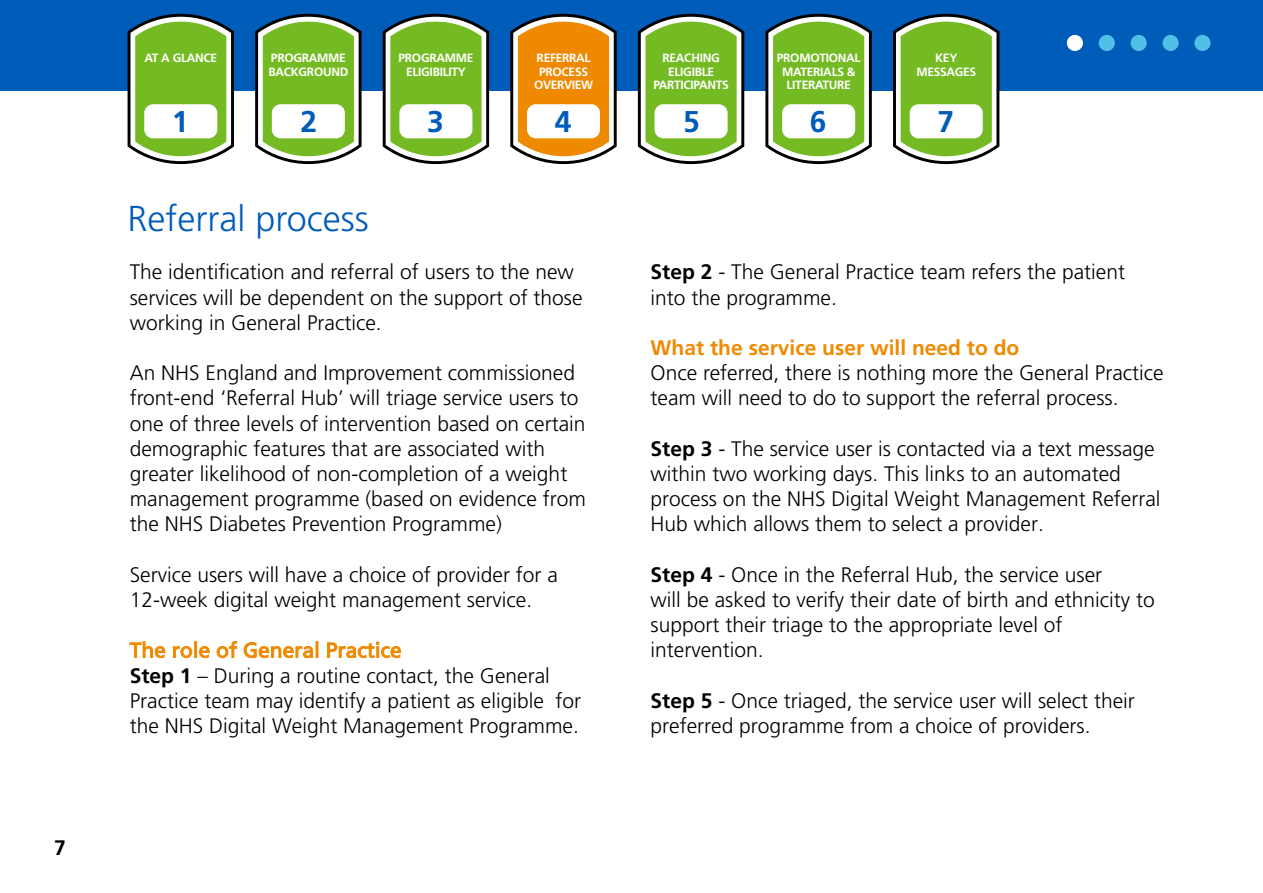
<style>
.page{position:relative;width:1263px;height:893px;background:#fff}
.page>*{position:absolute;margin:0;border:0;box-sizing:border-box;transform-origin:0 0}
.t1{font:300 36px "Frutiger LT Std";color:#005cb9}
.t2{font:700 30px "Frutiger LT Std";color:#005cb9}
.t3{font:300 21px/25.2px "Frutiger LT Std";color:#000}
.t4{font:700 21px "Frutiger LT Std";color:#000}
.t5{font:700 12px "Frutiger LT Std";letter-spacing:-.025em;color:#fff}
.s1{font-weight:400;color:#ef8a00}
.s2{font-weight:700}
.s3{font-weight:700;color:#ef8a00}
</style>
<div class="page">
<div style="left:0;top:0;width:1263px;height:91px;background:#005cb9"></div>
<svg style="left:128px;top:14px;width:106px;height:150px;background:#7fb351"></svg>
<div style="left:144px;top:104px;width:73px;height:34px;background:#fff;border-radius:9px"></div>
<svg style="left:255px;top:14px;width:107px;height:150px;background:#7fb252"></svg>
<div style="left:272px;top:104px;width:73px;height:34px;background:#fff;border-radius:9px"></div>
<svg style="left:383px;top:14px;width:106px;height:150px;background:#7fb251"></svg>
<div style="left:399px;top:104px;width:73px;height:34px;background:#fff;border-radius:9px"></div>
<svg style="left:510px;top:14px;width:107px;height:150px;background:#d0913b"></svg>
<div style="left:527px;top:104px;width:73px;height:34px;background:#fff;border-radius:9px"></div>
<svg style="left:638px;top:14px;width:106px;height:150px;background:#7fb251"></svg>
<div style="left:654px;top:104px;width:74px;height:34px;background:#fff;border-radius:9px"></div>
<svg style="left:765px;top:14px;width:107px;height:150px;background:#7fb252"></svg>
<div style="left:782px;top:104px;width:73px;height:34px;background:#fff;border-radius:9px"></div>
<svg style="left:893px;top:14px;width:106px;height:150px;background:#7fb251"></svg>
<div style="left:910px;top:104px;width:73px;height:34px;background:#fff;border-radius:9px"></div>
<div style="left:1194px;top:35px;width:16px;height:16px;background:#50c0e8;border-radius:50%"></div>
<div style="left:1162px;top:35px;width:17px;height:16px;background:#50c0e8;border-radius:50%"></div>
<div style="left:1130px;top:35px;width:17px;height:16px;background:#50c0e8;border-radius:50%"></div>
<div style="left:1099px;top:35px;width:16px;height:16px;background:#50c0e8;border-radius:50%"></div>
<div style="left:1067px;top:35px;width:16px;height:16px;background:#fff;border-radius:50%"></div>
<p class="t4" style="left:54px;top:835px;width:13px">7</p>
<p class="t5" style="left:144px;top:51px;width:74px">AT A GLANCE</p>
<p class="t5" style="left:271px;top:51px;width:76px">PROGRAMME</p>
<p class="t5" style="left:268px;top:64px;width:81px">BACKGROUND</p>
<p class="t5" style="left:399px;top:51px;width:76px">PROGRAMME</p>
<p class="t5" style="left:406px;top:64px;width:61px">ELIGIBILITY</p>
<p class="t5" style="left:537px;top:51px;width:55px">REFERRAL</p>
<p class="t5" style="left:539px;top:64px;width:50px">PROCESS</p>
<p class="t5" style="left:534px;top:78px;width:61px">OVERVIEW</p>
<p class="t5" style="left:662px;top:51px;width:59px">REACHING</p>
<p class="t5" style="left:668px;top:64px;width:47px">ELIGIBLE</p>
<p class="t5" style="left:653px;top:78px;width:77px">PARTICIPANTS</p>
<p class="t5" style="left:777px;top:51px;width:85px">PROMOTIONAL</p>
<p class="t5" style="left:782px;top:64px;width:75px">MATERIALS &amp;</p>
<p class="t5" style="left:786px;top:78px;width:66px">LITERATURE</p>
<p class="t5" style="left:935px;top:51px;width:24px">KEY</p>
<p class="t5" style="left:916px;top:64px;width:61px">MESSAGES</p>
<p class="t2" style="left:172px;top:104px;width:18px">1</p>
<p class="t2" style="left:301px;top:104px;width:18px">2</p>
<p class="t2" style="left:427px;top:104px;width:18px">3</p>
<p class="t2" style="left:555px;top:104px;width:18px">4</p>
<p class="t2" style="left:683px;top:104px;width:18px">5</p>
<p class="t2" style="left:810px;top:104px;width:18px">6</p>
<p class="t2" style="left:937px;top:104px;width:18px">7</p>
<p class="t1" style="left:128px;top:198px;width:243px">Referral process</p>
<p class="t3" style="left:130px;top:260px;width:454px">The identification and referral of users to the new services will be dependent on the support of those working in General Practice.</p>
<p class="t3" style="left:130px;top:361px;width:458px">An NHS England and Improvement commissioned front-end ‘Referral Hub’ will triage service users to one of three levels of intervention based on certain demographic features that are associated with greater likelihood of non-completion of a weight management programme (based on evidence from the NHS Diabetes Prevention Programme)</p>
<p class="t3" style="left:130px;top:562px;width:430px">Service users will have a choice of provider for a<br>12-week digital weight management service.</p>
<p class="t3" style="left:130px;top:638px;width:453px"><span class="s1">The role of General Practice<br></span><span class="s2">Step 1</span> – During a routine contact, the General Practice team may identify a patient as eligible for the NHS Digital Weight Management Programme.</p>
<p class="t3" style="left:651px;top:260px;width:476px"><span class="s2">Step 2</span> - The General Practice team refers the patient into the programme.</p>
<p class="t3" style="left:651px;top:335px;width:514px"><span class="s3">What the service user will need to do<br></span>Once referred, there is nothing more the General Practice team will need to do to support the referral process.</p>
<p class="t3" style="left:651px;top:436px;width:511px"><span class="s2">Step 3</span> - The service user is contacted via a text message within two working days. This links to an automated process on the NHS Digital Weight Management Referral Hub which allows them to select a provider.</p>
<p class="t3" style="left:651px;top:562px;width:506px"><span class="s2">Step 4</span> - Once in the Referral Hub, the service user<br>will be asked to verify their date of birth and ethnicity to support their triage to the appropriate level of intervention.</p>
<p class="t3" style="left:651px;top:688px;width:486px"><span class="s2">Step 5</span> - Once triaged, the service user will select their preferred programme from a choice of providers.</p>
</div>
